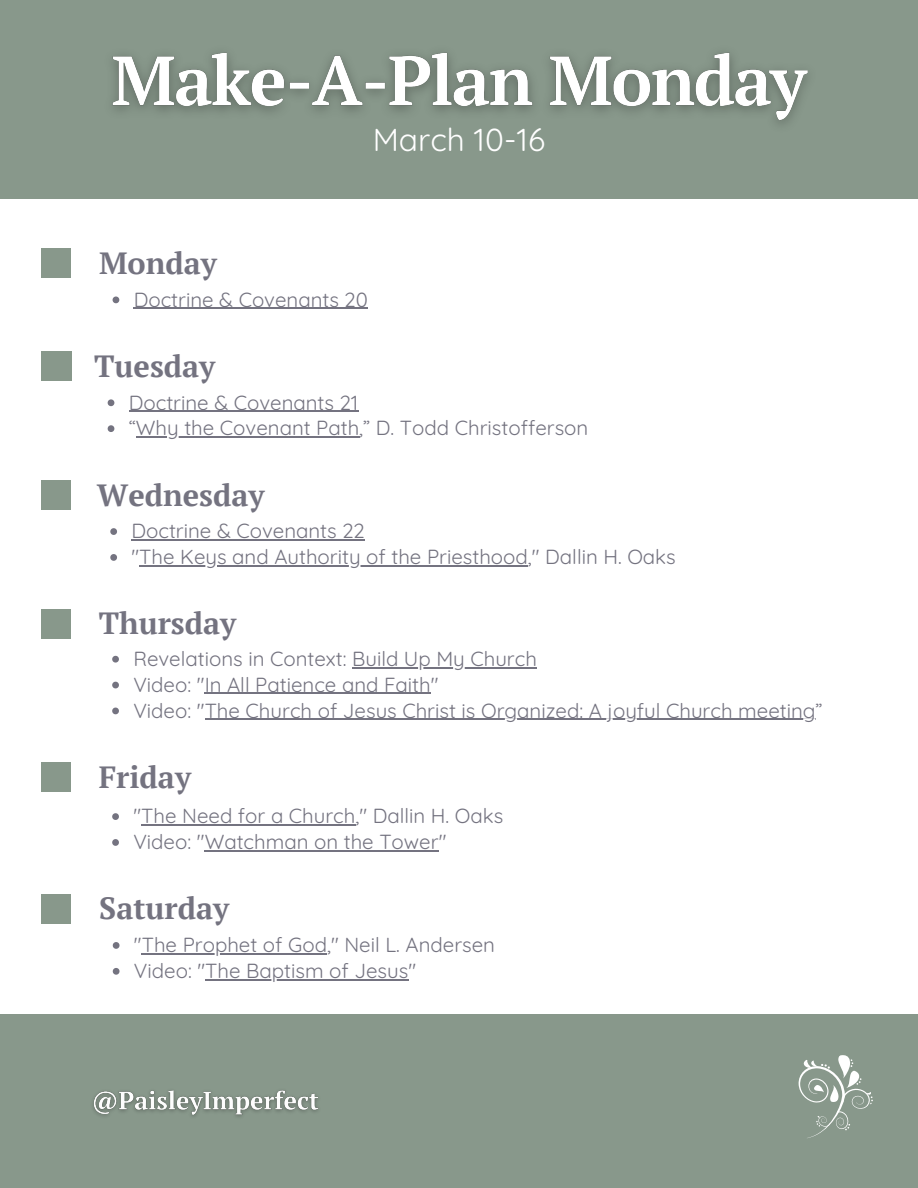
<style>
.page{position:relative;width:918px;height:1188px;background:#fff}
.page>*{position:absolute;margin:0;border:0;box-sizing:border-box;transform-origin:0 0}
.t1{font:31.8px "Quicksand";color:#fff}
.t2{font:700 30.6px "PT Serif";color:#747380}
.t3{font:20.4px "Quicksand";color:#747380}
</style>
<div class="page">
<div style="left:0;top:1014px;width:918px;height:174px;background:#88988b"></div>
<svg style="left:798px;top:1055px;width:75px;height:83px"></svg>
<div style="left:41px;top:249px;width:30px;height:29px;background:#88988b"></div>
<svg style="left:113px;top:297px;width:6px;height:6px"></svg>
<hr style="left:134px;top:308px;width:234px;height:1px;background:#747380">
<div style="left:41px;top:609px;width:30px;height:30px;background:#88988b"></div>
<svg style="left:112px;top:656px;width:7px;height:7px"></svg>
<hr style="left:352px;top:667px;width:185px;height:1px;background:#747380">
<svg style="left:112px;top:682px;width:7px;height:6px"></svg>
<hr style="left:205px;top:693px;width:226px;height:1px;background:#747380">
<svg style="left:112px;top:708px;width:7px;height:6px"></svg>
<hr style="left:205px;top:719px;width:611px;height:1px;background:#747380">
<div style="left:41px;top:351px;width:30px;height:30px;background:#88988b"></div>
<svg style="left:108px;top:399px;width:6px;height:7px"></svg>
<hr style="left:129px;top:411px;width:230px;height:1px;background:#747380">
<svg style="left:108px;top:425px;width:6px;height:7px"></svg>
<hr style="left:136px;top:437px;width:223px;height:1px;background:#747380">
<div style="left:41px;top:762px;width:30px;height:30px;background:#88988b"></div>
<svg style="left:112px;top:813px;width:7px;height:7px"></svg>
<hr style="left:141px;top:824px;width:214px;height:2px;background:#747380">
<svg style="left:112px;top:839px;width:7px;height:7px"></svg>
<hr style="left:205px;top:850px;width:234px;height:1px;background:#747380">
<div style="left:41px;top:480px;width:30px;height:30px;background:#88988b"></div>
<svg style="left:110px;top:528px;width:7px;height:7px"></svg>
<hr style="left:131px;top:539px;width:234px;height:2px;background:#747380">
<svg style="left:110px;top:554px;width:7px;height:7px"></svg>
<hr style="left:139px;top:565px;width:389px;height:1px;background:#747380">
<div style="left:41px;top:894px;width:30px;height:30px;background:#88988b"></div>
<svg style="left:113px;top:942px;width:7px;height:7px"></svg>
<hr style="left:142px;top:953px;width:185px;height:1px;background:#747380">
<svg style="left:113px;top:968px;width:7px;height:7px"></svg>
<hr style="left:205px;top:979px;width:203px;height:1px;background:#747380">
<div style="left:0;top:0;width:917px;height:199px;background:#88988b"></div>
<img style="left:93px;top:1090px;width:225px;height:27px">
<img style="left:112px;top:52px;width:696px;height:72px">
<p class="t1" style="left:373px;top:119px;width:174px">March 10-16</p>
<h3 class="t2" style="left:99px;top:242px;width:119px">Monday</h3>
<h2 class="t3" style="left:134px;top:286px;width:236px">Doctrine &amp; Covenants 20</h2>
<p class="t2" style="left:94px;top:345px;width:123px">Tuesday</p>
<p class="t3" style="left:129px;top:389px;width:231px">Doctrine &amp; Covenants 21</p>
<h2 class="t3" style="left:129px;top:415px;width:461px">“Why the Covenant Path,” D. Todd Christofferson</h2>
<p class="t2" style="left:97px;top:474px;width:169px">Wednesday</p>
<p class="t3" style="left:131px;top:518px;width:235px">Doctrine &amp; Covenants 22</p>
<h2 class="t3" style="left:131px;top:544px;width:546px">"The Keys and Authority of the Priesthood," Dallin H. Oaks</h2>
<p class="t2" style="left:99px;top:603px;width:139px">Thursday</p>
<h2 class="t3" style="left:133px;top:646px;width:405px">Revelations in Context: Build Up My Church</h2>
<p class="t3" style="left:133px;top:671px;width:307px">Video: "In All Patience and Faith"</p>
<p class="t3" style="left:133px;top:697px;width:691px">Video: "The Church of Jesus Christ is Organized: A joyful Church meeting”</p>
<p class="t2" style="left:99px;top:756px;width:94px">Friday</p>
<p class="t3" style="left:133px;top:803px;width:371px">"The Need for a Church," Dallin H. Oaks</p>
<h2 class="t3" style="left:133px;top:829px;width:315px">Video: "Watchman on the Tower"</h2>
<p class="t2" style="left:99px;top:888px;width:132px">Saturday</p>
<p class="t3" style="left:134px;top:932px;width:363px">"The Prophet of God," Neil L. Andersen</p>
<p class="t3" style="left:134px;top:958px;width:284px">Video: "The Baptism of Jesus"</p>
</div>
